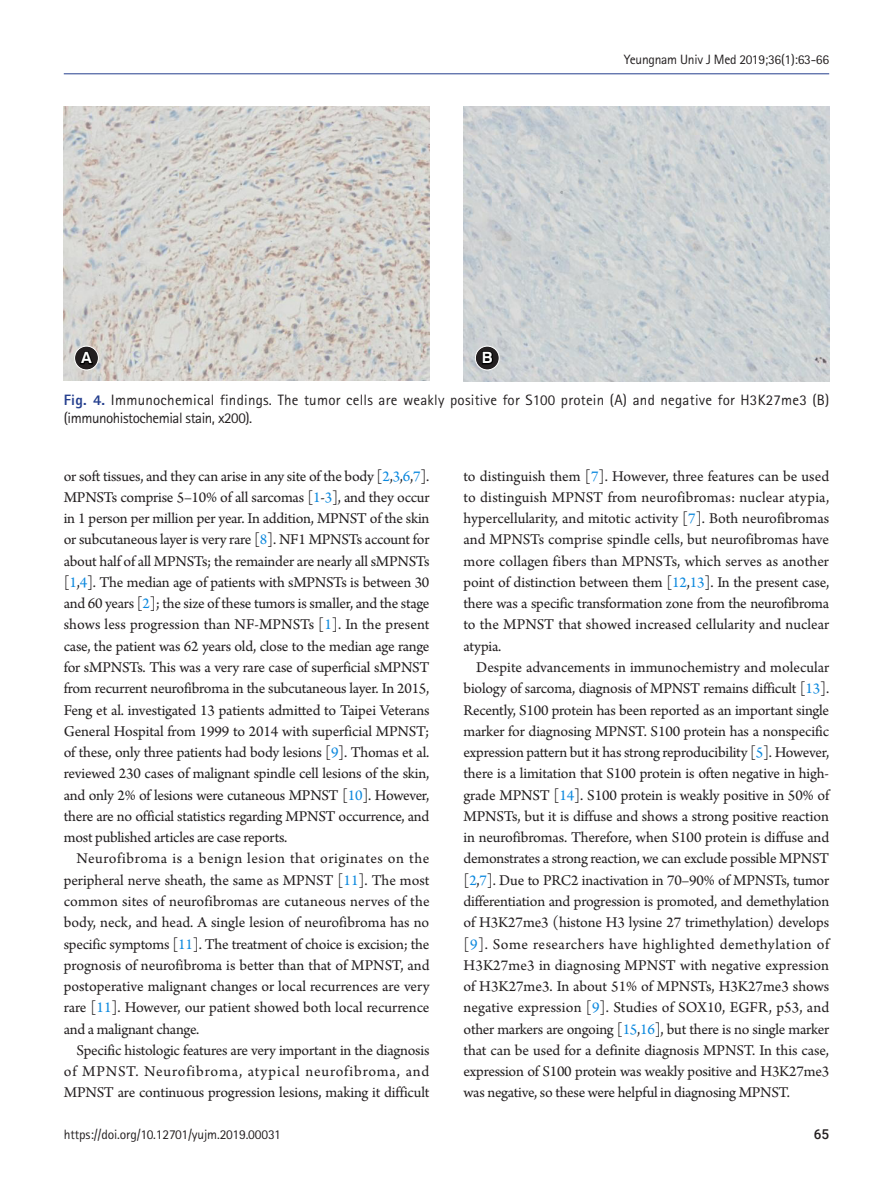
<style>
.page{position:relative;width:893px;height:1191px;background:#fff}
.page>*{position:absolute;margin:0;border:0;box-sizing:border-box;transform-origin:0 0}
.body{font:15.75px/21.3px "Arno Pro";letter-spacing:-.01em;color:#231f20;text-align:justify}
.t1{font:700 15.6px "Swiss 721 BT";color:#fff}
.fig-caption{font:15px/18px "Rotis Sans Serif Std";letter-spacing:.015em;color:#231f20}
.t2{font:13.5px "Rotis Sans Serif Std";letter-spacing:-.02em;color:#231f20}
.t3{font:500 13.5px "Roboto";color:#231f20}
.s1{font-weight:800;color:#253f8e}
.s2{color:#0b88de}
</style>
<div class="page">
<img style="left:63px;top:106px;width:366px;height:275px">
<img style="left:463px;top:106px;width:366px;height:275px">
<svg style="left:75px;top:346px;width:23px;height:24px"></svg>
<div style="left:74px;top:345px;width:25px;height:25px;border:1px solid #fff;border-radius:50%"></div>
<svg style="left:475px;top:346px;width:24px;height:24px"></svg>
<div style="left:475px;top:345px;width:25px;height:25px;border:1px solid #fff;border-radius:50%"></div>
<div style="left:76px;top:347px;width:21px;height:22px;background:#231f20;border-radius:50%"></div>
<svg style="left:78px;top:347px;width:17px;height:19px"></svg>
<div style="left:476px;top:347px;width:22px;height:22px;background:#231f20;border-radius:50%"></div>
<svg style="left:482px;top:349px;width:13px;height:16px"></svg>
<hr style="left:64px;top:73px;width:765px;height:1px;background:#253f8e">
<p class="t1" style="left:81px;top:348px;width:12px">A</p>
<p class="t1" style="left:482px;top:348px;width:12px">B</p>
<p class="t2" style="left:624px;top:51px;width:207px">Yeungnam Univ J Med 2019;36(1):63-66</p>
<p class="fig-caption" style="left:64px;top:391px;width:767px"><span class="s1">Fig. 4.</span> Immunochemical findings. The tumor cells are weakly positive for S100 protein (A) and negative for H3K27me3 (B) (immunohistochemial stain, x200).</p>
<p class="body" style="left:64px;top:466px;width:367px">or soft tissues, and they can arise in any site of the body [<span class="s2">2</span>,<span class="s2">3</span>,<span class="s2">6</span>,<span class="s2">7</span>].<br>MPNSTs comprise 5–10% of all sarcomas [<span class="s2">1</span>-<span class="s2">3</span>], and they occur in 1 person per million per year. In addition, MPNST of the skin or subcutaneous layer is very rare [<span class="s2">8</span>]. NF1 MPNSTs account for about half of all MPNSTs; the remainder are nearly all sMPNSTs [<span class="s2">1</span>,<span class="s2">4</span>]. The median age of patients with sMPNSTs is between 30 and 60 years [<span class="s2">2</span>]; the size of these tumors is smaller, and the stage shows less progression than NF-MPNSTs [<span class="s2">1</span>]. In the present case, the patient was 62 years old, close to the median age range for sMPNSTs. This was a very rare case of superficial sMPNST from recurrent neurofibroma in the subcutaneous layer. In 2015, Feng et al. investigated 13 patients admitted to Taipei Veterans General Hospital from 1999 to 2014 with superficial MPNST; of these, only three patients had body lesions [<span class="s2">9</span>]. Thomas et al. reviewed 230 cases of malignant spindle cell lesions of the skin, and only 2% of lesions were cutaneous MPNST [<span class="s2">10</span>]. However, there are no official statistics regarding MPNST occurrence, and most published articles are case reports.</p>
<p class="body" style="left:64px;top:849px;width:367px;text-indent:13px">Neurofibroma is a benign lesion that originates on the peripheral nerve sheath, the same as MPNST [<span class="s2">11</span>]. The most common sites of neurofibromas are cutaneous nerves of the body, neck, and head. A single lesion of neurofibroma has no specific symptoms [<span class="s2">11</span>]. The treatment of choice is excision; the prognosis of neurofibroma is better than that of MPNST, and postoperative malignant changes or local recurrences are very rare [<span class="s2">11</span>]. However, our patient showed both local recurrence and a malignant change.</p>
<p class="body" style="left:64px;top:1040px;width:367px;text-indent:13px">Specific histologic features are very important in the diagnosis of MPNST. Neurofibroma, atypical neurofibroma, and MPNST are continuous progression lesions, making it difficult</p>
<p class="t2" style="left:64px;top:1126px;width:219px">https://doi.org/10.12701/yujm.2019.00031</p>
<p class="t3" style="left:814px;top:1124px;width:17px">65</p>
<p class="body" style="left:463px;top:466px;width:367px">to distinguish them [<span class="s2">7</span>]. However, three features can be used to distinguish MPNST from neurofibromas: nuclear atypia, hypercellularity, and mitotic activity [<span class="s2">7</span>]. Both neurofibromas and MPNSTs comprise spindle cells, but neurofibromas have more collagen fibers than MPNSTs, which serves as another point of distinction between them [<span class="s2">12</span>,<span class="s2">13</span>]. In the present case, there was a specific transformation zone from the neurofibroma to the MPNST that showed increased cellularity and nuclear atypia.</p>
<p class="body" style="left:463px;top:657px;width:367px;text-indent:13px">Despite advancements in immunochemistry and molecular biology of sarcoma, diagnosis of MPNST remains difficult [<span class="s2">13</span>].<br>Recently, S100 protein has been reported as an important single marker for diagnosing MPNST. S100 protein has a nonspecific expression pattern but it has strong reproducibility [<span class="s2">5</span>]. However, there is a limitation that S100 protein is often negative in high&shy;grade MPNST [<span class="s2">14</span>]. S100 protein is weakly positive in 50% of MPNSTs, but it is diffuse and shows a strong positive reaction in neurofibromas. Therefore, when S100 protein is diffuse and demonstrates a strong reaction, we can exclude possible MPNST [<span class="s2">2</span>,<span class="s2">7</span>]. Due to PRC2 inactivation in 70–90% of MPNSTs, tumor differentiation and progression is promoted, and demethylation of H3K27me3 (histone H3 lysine 27 trimethylation) develops [<span class="s2">9</span>]. Some researchers have highlighted demethylation of H3K27me3 in diagnosing MPNST with negative expression of H3K27me3. In about 51% of MPNSTs, H3K27me3 shows negative expression [<span class="s2">9</span>]. Studies of SOX10, EGFR, p53, and other markers are ongoing [<span class="s2">15</span>,<span class="s2">16</span>], but there is no single marker that can be used for a definite diagnosis MPNST. In this case, expression of S100 protein was weakly positive and H3K27me3 was negative, so these were helpful in diagnosing MPNST.</p>
</div>
